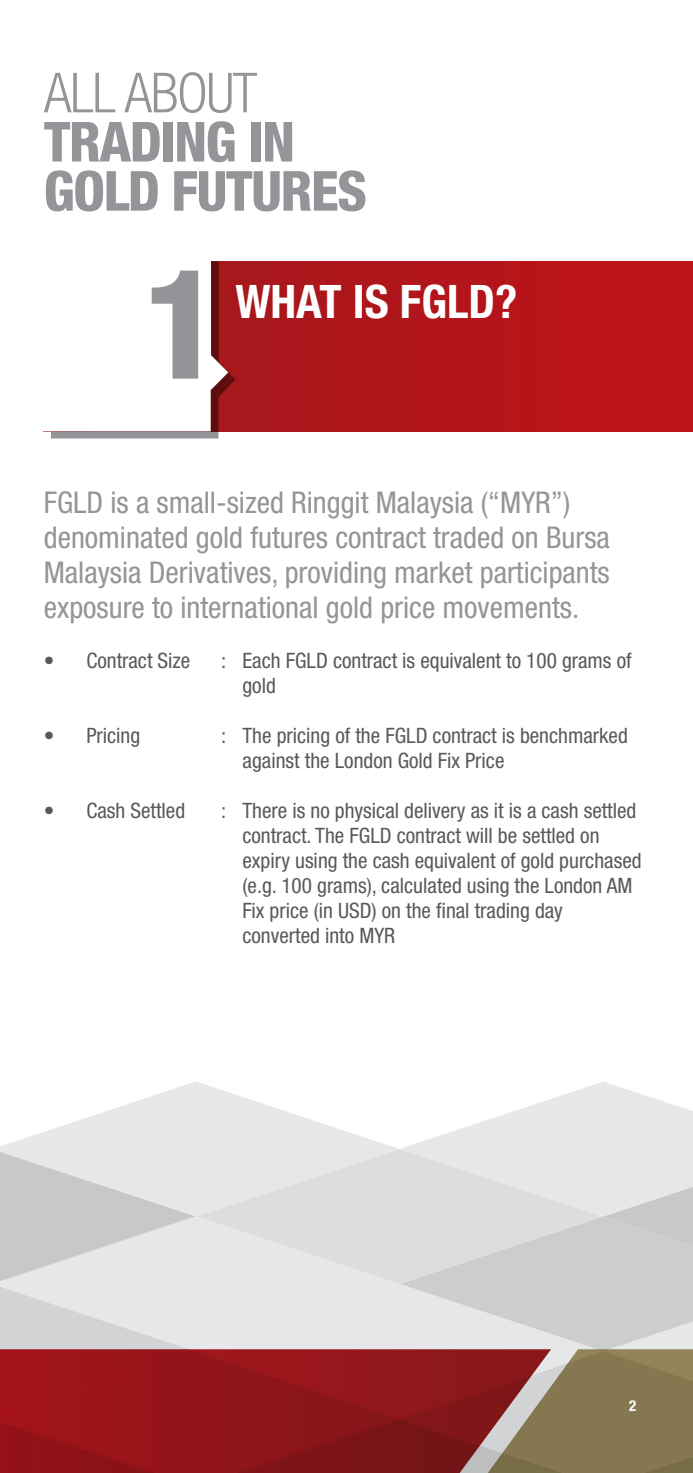
<style>
.page{position:relative;width:693px;height:1473px;background:#fff}
.page>*{position:absolute;margin:0;border:0;box-sizing:border-box;transform-origin:0 0}
.t1{font:800 condensed 55.25px/49.2px "Helvetica Neue LT Std";letter-spacing:-.025em;color:#939598}
.t2{font:300 condensed 55.25px "Helvetica Neue LT Std";letter-spacing:-.025em;color:#939598}
.t3{font:700 condensed 46.25px "Helvetica Neue LT Std";color:#fff}
.t4{font:condensed 30px/35px "Helvetica Neue LT Std";color:#939598}
.t5{font:condensed 21.25px/25px "Helvetica Neue LT Std";color:#58595b}
.t6{font:700 condensed 15px "Helvetica Neue LT Std";color:#fff}
</style>
<div class="page">
<svg style="left:43px;top:261px;width:649px;height:178px"></svg>
<svg style="left:0;top:1082px;width:693px;height:391px;background:#c7aaa8"></svg>
<h1 class="t2" style="left:44px;top:61px;width:215px">ALL ABOUT</h1>
<h1 class="t1" style="left:44px;top:116px;width:324px">TRADING IN<br>GOLD FUTURES</h1>
<h2 class="t3" style="left:235px;top:273px;width:283px">WHAT IS FGLD?</h2>
<h3 class="t4" style="left:44px;top:485px;width:567px">FGLD is a small-sized Ringgit Malaysia (“MYR”) denominated gold futures contract traded on Bursa Malaysia Derivatives, providing market participants exposure to international gold price movements.</h3>
<p class="t5" style="left:44px;top:648px;width:148px">• Contract Size</p>
<p class="t5" style="left:242px;top:648px;width:390px;text-indent:-21px">: Each FGLD contract is equivalent to 100 grams of gold</p>
<p class="t5" style="left:44px;top:723px;width:98px">• Pricing</p>
<p class="t5" style="left:242px;top:723px;width:387px;text-indent:-21px">: The pricing of the FGLD contract is benchmarked against the London Gold Fix Price</p>
<p class="t5" style="left:44px;top:798px;width:143px">• Cash Settled</p>
<p class="t5" style="left:242px;top:798px;width:400px;text-indent:-21px">: There is no physical delivery as it is a cash settled contract. The FGLD contract will be settled on expiry using the cash equivalent of gold purchased (e.g. 100 grams), calculated using the London AM Fix price (in USD) on the final trading day converted into MYR</p>
<p class="t6" style="left:628px;top:1397px;width:9px">2</p>
</div>
